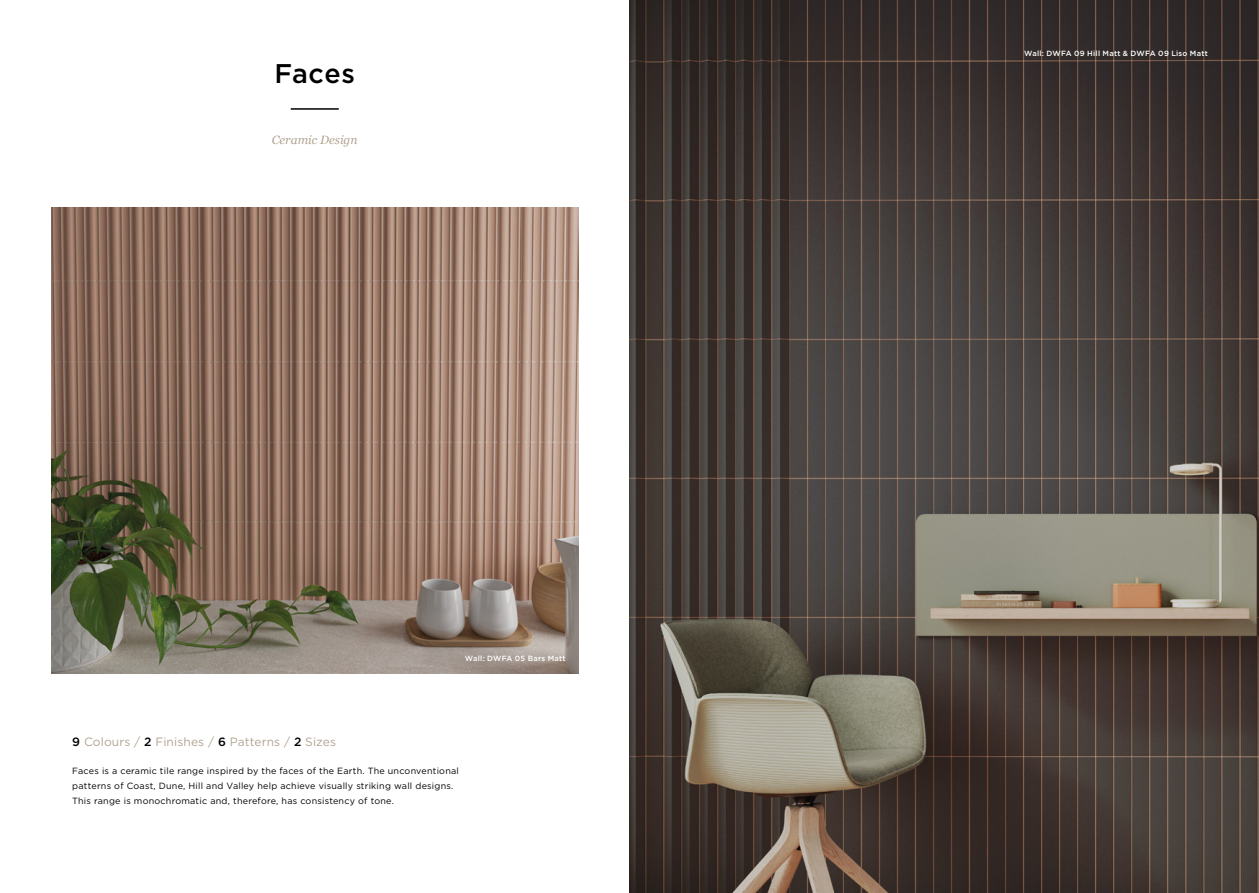
<style>
.page{position:relative;width:1259px;height:893px;background:#fff}
.page>*{position:absolute;margin:0;border:0;box-sizing:border-box;transform-origin:0 0}
.t1{font:500 27px "Gotham";letter-spacing:.02em;color:#000}
.t2{font:12px "Gotham";letter-spacing:.01em;color:#b2a391}
.hero_PF_serif_title{font:italic 12px "Georgia";color:#b2a391}
.hero_PF_serif_title-2{font:9px/15px "Gotham";letter-spacing:.025em;color:#000}
.t3{font:500 7.5px "Gotham";letter-spacing:.035em;color:#fff}
.s1{font-weight:500;color:#000}
</style>
<div class="page">
<hr style="left:291px;top:108px;width:48px;height:2px;background:#000">
<img style="left:629px;top:0;width:630px;height:893px">
<img style="left:51px;top:207px;width:527px;height:467px">
<p class="t1" style="left:274px;top:55px;width:82px">Faces</p>
<p class="hero_PF_serif_title" style="left:272px;top:132px;width:87px">Ceramic Design</p>
<p class="t3" style="left:465px;top:654px;width:102px">Wall: DWFA 05 Bars Matt</p>
<p class="t2" style="left:72px;top:734px;width:265px"><span class="s1">9</span> Colours / <span class="s1">2</span> Finishes / <span class="s1">6</span> Patterns / <span class="s1">2</span> Sizes</p>
<p class="hero_PF_serif_title-2" style="left:72px;top:763px;width:388px">Faces is a ceramic tile range inspired by the faces of the Earth. The unconventional patterns of Coast, Dune, Hill and Valley help achieve visually striking wall designs.<br>This range is monochromatic and, therefore, has consistency of tone.</p>
<p class="t3" style="left:1024px;top:49px;width:185px">Wall: DWFA 09 Hill Matt &amp; DWFA 09 Liso Matt</p>
</div>
